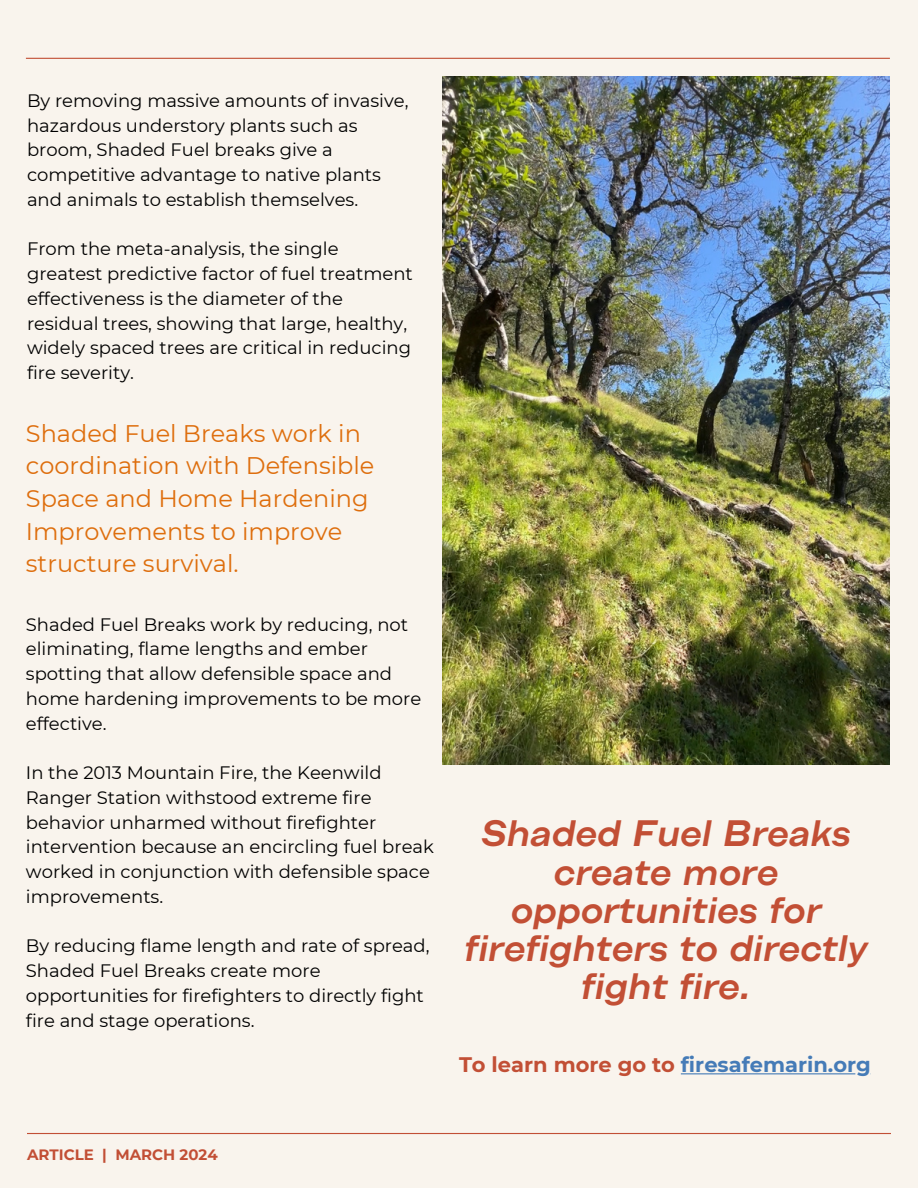
<style>
.page{position:relative;width:918px;height:1188px;background:#f9f4ed}
.page>*{position:absolute;margin:0;border:0;box-sizing:border-box;transform-origin:0 0}
.t1{font:italic 600 expanded 36.75px/38.2px "Figure";color:#c24f35;text-align:center}
.t2{font:24px/32.7px "Montserrat";color:#de6e0d}
.t3{font:700 21px "Montserrat";color:#457bb7}
.t4{font:18px/24.8px "Montserrat";color:#000}
.t5{font:700 15px "Montserrat";color:#c24f35}
.s1{color:#c24f35}
</style>
<div class="page">
<hr style="left:26px;top:58px;width:864px;height:1px;background:#c24f35">
<hr style="left:27px;top:1133px;width:864px;height:1px;background:#c24f35">
<img style="left:442px;top:77px;width:448px;height:687px">
<hr style="left:681px;top:1073px;width:174px;height:1px;background:#457bb7">
<p class="t4" style="left:27px;top:87px;width:383px">By removing massive amounts of invasive, hazardous understory plants such as broom, Shaded Fuel breaks give a competitive advantage to native plants and animals to establish themselves.</p>
<p class="t4" style="left:27px;top:236px;width:387px">From the meta-analysis, the single greatest predictive factor of fuel treatment effectiveness is the diameter of the residual trees, showing that large, healthy, widely spaced trees are critical in reducing fire severity.</p>
<h2 class="t2" style="left:26px;top:416px;width:350px">Shaded Fuel Breaks work in coordination with Defensible<br>Space and Home Hardening<br>Improvements to improve structure survival.</h2>
<p class="t4" style="left:26px;top:611px;width:397px">Shaded Fuel Breaks work by reducing, not eliminating, flame lengths and ember spotting that allow defensible space and home hardening improvements to be more effective.</p>
<p class="t4" style="left:26px;top:760px;width:410px">In the 2013 Mountain Fire, the Keenwild Ranger Station withstood extreme fire behavior unharmed without firefighter intervention because an encircling fuel break worked in conjunction with defensible space improvements.</p>
<p class="t4" style="left:26px;top:933px;width:405px">By reducing flame length and rate of spread, Shaded Fuel Breaks create more opportunities for firefighters to directly fight fire and stage operations.</p>
<h1 class="t1" style="left:465px;top:814px;width:405px">Shaded Fuel Breaks create more opportunities for firefighters to directly fight fire.</h1>
<p class="t3" style="left:459px;top:1050px;width:413px"><span class="s1">To learn more go to</span> firesafemarin.org</p>
<p class="t5" style="left:27px;top:1144px;width:192px">ARTICLE | MARCH 2024</p>
</div>
